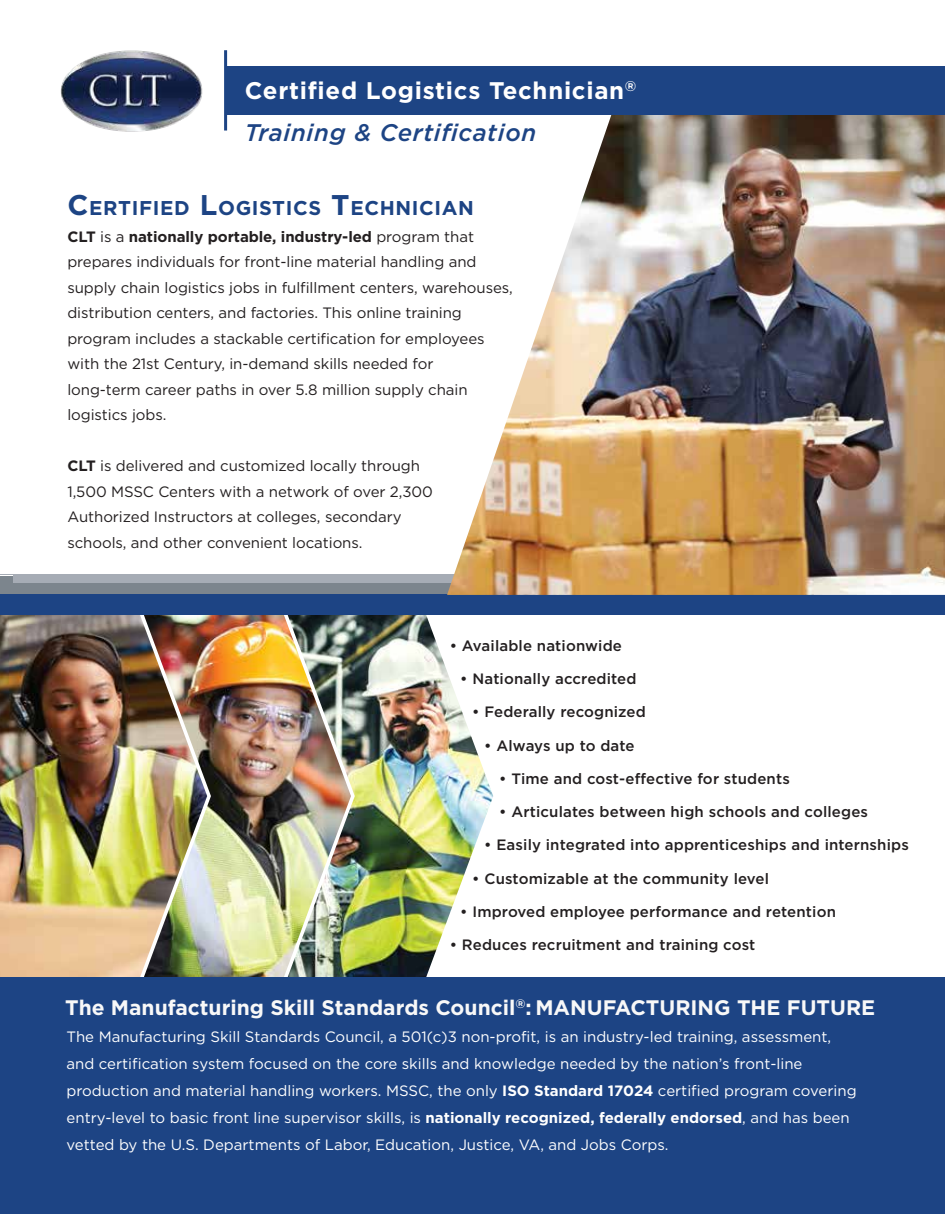
<style>
.page{position:relative;width:945px;height:1215px;background:#fff}
.page>*{position:absolute;margin:0;border:0;box-sizing:border-box;transform-origin:0 0}
.t1{font:700 24px "Gotham HTF";letter-spacing:.03em;color:#fff}
.t2{font:italic 500 24px "Gotham";letter-spacing:.03em;color:#1d4484}
.t3{font:700 21px "Gotham HTF";color:#f8f8f8}
.t4{font:700 19.95px "Gotham HTF";letter-spacing:.03em;color:#1d4484}
.t5{font:15px/25.5px "Gotham HTF";letter-spacing:-.005em;color:#231f20}
.t6{font:15px/27px "Gotham HTF";color:#fff}
.t7{font:500 15px "Gotham HTF";letter-spacing:.01em;color:#231f20}
.s1{font-size:28.5px}
.s2{font-weight:700}
</style>
<div class="page">
<img style="left:351px;top:615px;width:142px;height:362px">
<img style="left:207px;top:615px;width:144px;height:362px">
<img style="left:0;top:615px;width:207px;height:362px">
<div style="left:0;top:977px;width:945px;height:237px;background:#1d4484"></div>
<div style="left:0;top:576px;width:945px;height:27px;background:#7c858d"></div>
<div style="left:14px;top:575px;width:918px;height:8px;background:#a6acb5"></div>
<hr style="left:0;top:575px;width:945px;height:1px;background:#a6acb5">
<div style="left:0;top:595px;width:945px;height:20px;background:#1d4484"></div>
<img style="left:447px;top:115px;width:498px;height:480px">
<div style="left:226px;top:66px;width:719px;height:49px;background:#1d4484"></div>
<hr style="left:224px;top:50px;width:3px;height:81px;background:#1d4484">
<img style="left:60px;top:50px;width:143px;height:82px">
<h1 class="t1" style="left:245px;top:77px;width:393px">Certified Logistics Technician<sup>®</sup></h1>
<h1 class="t2" style="left:245px;top:116px;width:293px">Training &amp; Certification</h1>
<h3 class="t4" style="left:67px;top:197px;width:408px"><span class="s1">C</span>ERTIFIED <span class="s1">L</span>OGISTICS <span class="s1">T</span>ECHNICIAN</h3>
<p class="t5" style="left:67px;top:223px;width:447px"><span class="s2">CLT</span> is a <span class="s2">nationally portable, industry-led</span> program that prepares individuals for front-line material handling and supply chain logistics jobs in fulfillment centers, warehouses, distribution centers, and factories. This online training program includes a stackable certification for employees with the 21st Century, in-demand skills needed for<br>long-term career paths in over 5.8 million supply chain logistics jobs.</p>
<p class="t5" style="left:67px;top:453px;width:367px"><span class="s2">CLT</span> is delivered and customized locally through 1,500 MSSC Centers with a network of over 2,300<br>Authorized Instructors at colleges, secondary schools, and other convenient locations.</p>
<p class="t7" style="left:450px;top:637px;width:174px">• Available nationwide</p>
<p class="t7" style="left:460px;top:670px;width:178px">• Nationally accredited</p>
<p class="t7" style="left:472px;top:703px;width:175px">• Federally recognized</p>
<p class="t7" style="left:484px;top:737px;width:152px">• Always up to date</p>
<p class="t7" style="left:499px;top:770px;width:292px">• Time and cost-effective for students</p>
<p class="t7" style="left:499px;top:803px;width:370px">• Articulates between high schools and colleges</p>
<p class="t7" style="left:484px;top:837px;width:426px">• Easily integrated into apprenticeships and internships</p>
<p class="t7" style="left:472px;top:870px;width:298px">• Customizable at the community level</p>
<p class="t7" style="left:460px;top:903px;width:377px">• Improved employee performance and retention</p>
<p class="t7" style="left:450px;top:937px;width:307px">• Reduces recruitment and training cost</p>
<h2 class="t3" style="left:65px;top:995px;width:812px">The Manufacturing Skill Standards Council<sup>®</sup>: MANUFACTURING THE FUTURE</h2>
<p class="t6" style="left:67px;top:1023px;width:792px">The Manufacturing Skill Standards Council, a 501(c)3 non-profit, is an industry-led training, assessment, and certification system focused on the core skills and knowledge needed by the nation’s front-line production and material handling workers. MSSC, the only <span class="s2">ISO Standard 17024</span> certified program covering entry-level to basic front line supervisor skills, is <span class="s2">nationally recognized, federally endorsed</span>, and has been vetted by the U.S. Departments of Labor, Education, Justice, VA, and Jobs Corps.</p>
</div>
